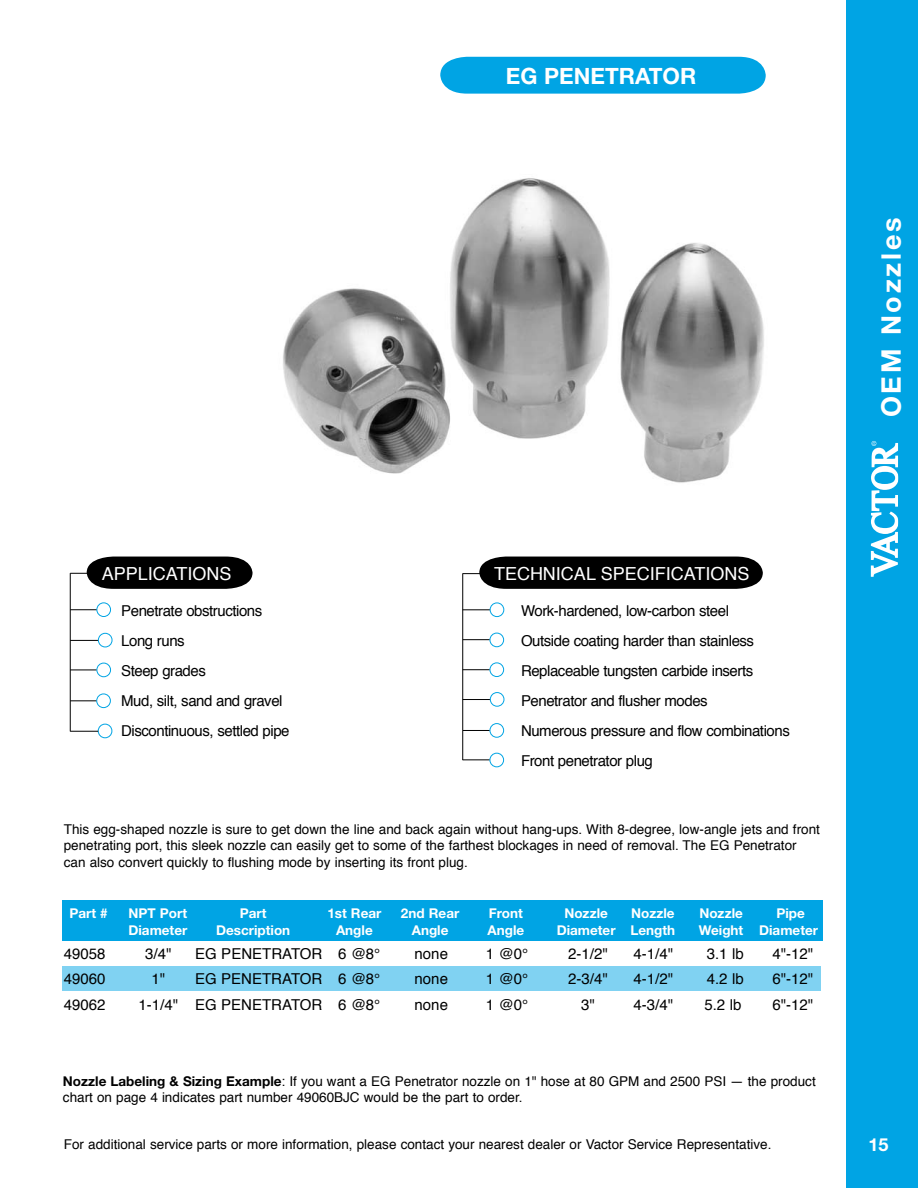
<style>
.page{position:relative;width:918px;height:1188px;background:#fff}
.page>*{position:absolute;margin:0;border:0;box-sizing:border-box;transform-origin:0 0}
.t1{font:700 27px "Helvetica Neue";letter-spacing:.1em;color:#fff}
.t2{font:700 22.5px "Helvetica Neue";color:#fff}
.t3{font:18px "Helvetica";color:#fff}
.t4{font:700 18px "Helvetica Neue";color:#fff}
.t5{font:15px/30px "Helvetica";letter-spacing:-.03em;color:#000}
.t6{font:15px "Helvetica";color:#000}
.t7{font:13.5px/16.2px "Helvetica";color:#000}
.t8{font:700 13.5px "Helvetica Neue";color:#fff}
.s1{font-family:"Helvetica Neue";font-weight:700}
</style>
<div class="page">
<div style="left:440px;top:57px;width:326px;height:37px;background:#00a4e4"></div>
<svg style="left:463px;top:557px;width:300px;height:32px;background:#171717"></svg>
<hr style="left:462px;top:573px;width:1px;height:187px;background:#000">
<hr style="left:70px;top:573px;width:1px;height:158px;background:#000">
<svg style="left:463px;top:610px;width:27px;height:1px"></svg>
<svg style="left:463px;top:639px;width:27px;height:1px"></svg>
<div style="left:490px;top:633px;width:14px;height:14px;border:1px solid #00a4e4;border-radius:50%"></div>
<div style="left:490px;top:603px;width:14px;height:14px;border:1px solid #00a4e4;border-radius:50%"></div>
<svg style="left:463px;top:669px;width:27px;height:1px"></svg>
<div style="left:490px;top:663px;width:14px;height:14px;border:1px solid #00a4e4;border-radius:50%"></div>
<svg style="left:463px;top:699px;width:27px;height:1px"></svg>
<div style="left:490px;top:692px;width:14px;height:14px;border:1px solid #00a4e4;border-radius:50%"></div>
<svg style="left:463px;top:730px;width:27px;height:1px"></svg>
<div style="left:490px;top:723px;width:14px;height:14px;border:1px solid #00a4e4;border-radius:50%"></div>
<svg style="left:463px;top:760px;width:27px;height:1px"></svg>
<div style="left:490px;top:753px;width:14px;height:14px;border:1px solid #00a4e4;border-radius:50%"></div>
<svg style="left:70px;top:557px;width:183px;height:32px;background:#262626"></svg>
<svg style="left:70px;top:609px;width:27px;height:1px"></svg>
<div style="left:97px;top:603px;width:14px;height:14px;border:1px solid #00a4e4;border-radius:50%"></div>
<svg style="left:70px;top:670px;width:27px;height:1px"></svg>
<svg style="left:70px;top:640px;width:28px;height:1px"></svg>
<div style="left:97px;top:663px;width:14px;height:14px;border:1px solid #00a4e4;border-radius:50%"></div>
<div style="left:846px;top:0;width:72px;height:1188px;background:#00a4e4"></div>
<svg style="left:871px;top:441px;width:27px;height:136px"></svg>
<img style="left:283px;top:178px;width:481px;height:305px">
<div style="left:62px;top:900px;width:761px;height:41px;background:#00a4e4"></div>
<div style="left:62px;top:966px;width:759px;height:25px;background:#80d2f2"></div>
<svg style="left:70px;top:701px;width:27px;height:1px"></svg>
<div style="left:97px;top:694px;width:14px;height:14px;border:1px solid #00a4e4;border-radius:50%"></div>
<div style="left:98px;top:724px;width:14px;height:14px;border:1px solid #00a4e4;border-radius:50%"></div>
<svg style="left:70px;top:731px;width:28px;height:1px"></svg>
<div style="left:98px;top:633px;width:14px;height:14px;border:1px solid #00a4e4;border-radius:50%"></div>
<h2 class="t2" style="left:506px;top:62px;width:70px">EG Penetrator</h2>
<h1 class="t1" style="left:874px;top:417px;width:201px;rotate:-90deg">OEM Nozzles</h1>
<h3 class="t3" style="left:102px;top:559px;width:131px">APPLICATIONS</h3>
<h3 class="t3" style="left:494px;top:559px;width:257px">TECHNICAL SPECIFICATIONS</h3>
<p class="t5" style="left:121px;top:595px;width:170px">Penetrate obstructions<br>Long runs<br>Steep grades<br>Mud, silt, sand and gravel<br>Discontinuous, settled pipe</p>
<p class="t5" style="left:521px;top:595px;width:270px">Work-hardened, low-carbon steel<br>Outside coating harder than stainless Replaceable tungsten carbide inserts Penetrator and flusher modes<br>Numerous pressure and flow combinations Front penetrator plug</p>
<p class="t7" style="left:64px;top:821px;width:758px">This egg-shaped nozzle is sure to get down the line and back again without hang-ups. With 8-degree, low-angle jets and front penetrating port, this sleek nozzle can easily get to some of the farthest blockages in need of removal. The EG Penetrator can also convert quickly to flushing mode by inserting its front plug.</p>
<p class="t8" style="left:69px;top:905px;width:40px">Part #</p>
<p class="t8" style="left:129px;top:905px;width:60px">NPT Port</p>
<p class="t8" style="left:240px;top:905px;width:28px">Part</p>
<p class="t8" style="left:327px;top:905px;width:56px">1st Rear</p>
<p class="t8" style="left:401px;top:905px;width:60px">2nd Rear</p>
<p class="t8" style="left:489px;top:905px;width:36px">Front</p>
<p class="t8" style="left:564px;top:905px;width:45px">Nozzle</p>
<p class="t8" style="left:631px;top:905px;width:45px">Nozzle</p>
<p class="t8" style="left:699px;top:905px;width:45px">Nozzle</p>
<p class="t8" style="left:776px;top:905px;width:30px">Pipe</p>
<p class="t8" style="left:128px;top:922px;width:60px">Diameter</p>
<p class="t8" style="left:216px;top:922px;width:76px">Description</p>
<p class="t8" style="left:336px;top:922px;width:38px">Angle</p>
<p class="t8" style="left:412px;top:922px;width:38px">Angle</p>
<p class="t8" style="left:488px;top:922px;width:38px">Angle</p>
<p class="t8" style="left:557px;top:922px;width:120px">Diameter Length</p>
<p class="t8" style="left:699px;top:922px;width:121px">Weight Diameter</p>
<p class="t5" style="left:64px;top:938px;width:43px">49058</p>
<p class="t5" style="left:145px;top:938px;width:28px">3/4"</p>
<p class="t6" style="left:195px;top:941px;width:187px">EG PENETRATOR 6 @8°</p>
<p class="t5" style="left:414px;top:938px;width:35px">none</p>
<p class="t5" style="left:486px;top:938px;width:44px">1 @0°</p>
<p class="t5" style="left:568px;top:938px;width:41px">2-1/2"</p>
<p class="t5" style="left:634px;top:938px;width:41px">4-1/4"</p>
<p class="t5" style="left:707px;top:938px;width:39px">3.1 lb</p>
<p class="t5" style="left:772px;top:938px;width:42px">4"-12"</p>
<p class="t5" style="left:64px;top:964px;width:43px">49060</p>
<p class="t5" style="left:151px;top:964px;width:15px">1"</p>
<p class="t6" style="left:195px;top:966px;width:187px">EG PENETRATOR 6 @8°</p>
<p class="t5" style="left:414px;top:964px;width:35px">none</p>
<p class="t5" style="left:486px;top:964px;width:44px">1 @0°</p>
<p class="t5" style="left:568px;top:964px;width:41px">2-3/4"</p>
<p class="t5" style="left:633px;top:964px;width:41px">4-1/2"</p>
<p class="t5" style="left:707px;top:964px;width:39px">4.2 lb</p>
<p class="t5" style="left:772px;top:964px;width:42px">6"-12"</p>
<p class="t5" style="left:64px;top:989px;width:43px">49062</p>
<p class="t6" style="left:138px;top:992px;width:243px">1-1/4" EG PENETRATOR 6 @8°</p>
<p class="t5" style="left:414px;top:989px;width:35px">none</p>
<p class="t5" style="left:486px;top:989px;width:44px">1 @0°</p>
<p class="t5" style="left:581px;top:989px;width:15px">3"</p>
<p class="t5" style="left:633px;top:989px;width:41px">4-3/4"</p>
<p class="t5" style="left:704px;top:989px;width:39px">5.2 lb</p>
<p class="t5" style="left:772px;top:989px;width:42px">6"-12"</p>
<p class="t7" style="left:63px;top:1073px;width:754px"><span class="s1">Nozzle Labeling &amp; Sizing Example</span>: If you want a EG Penetrator nozzle on 1" hose at 80 GPM and 2500 PSI — the product chart on page 4 indicates part number 49060BJC would be the part to order.</p>
<p class="t7" style="left:64px;top:1136px;width:709px">For additional service parts or more information, please contact your nearest dealer or Vactor Service Representative.</p>
<h3 class="t4" style="left:869px;top:1134px;width:22px">15</h3>
</div>
